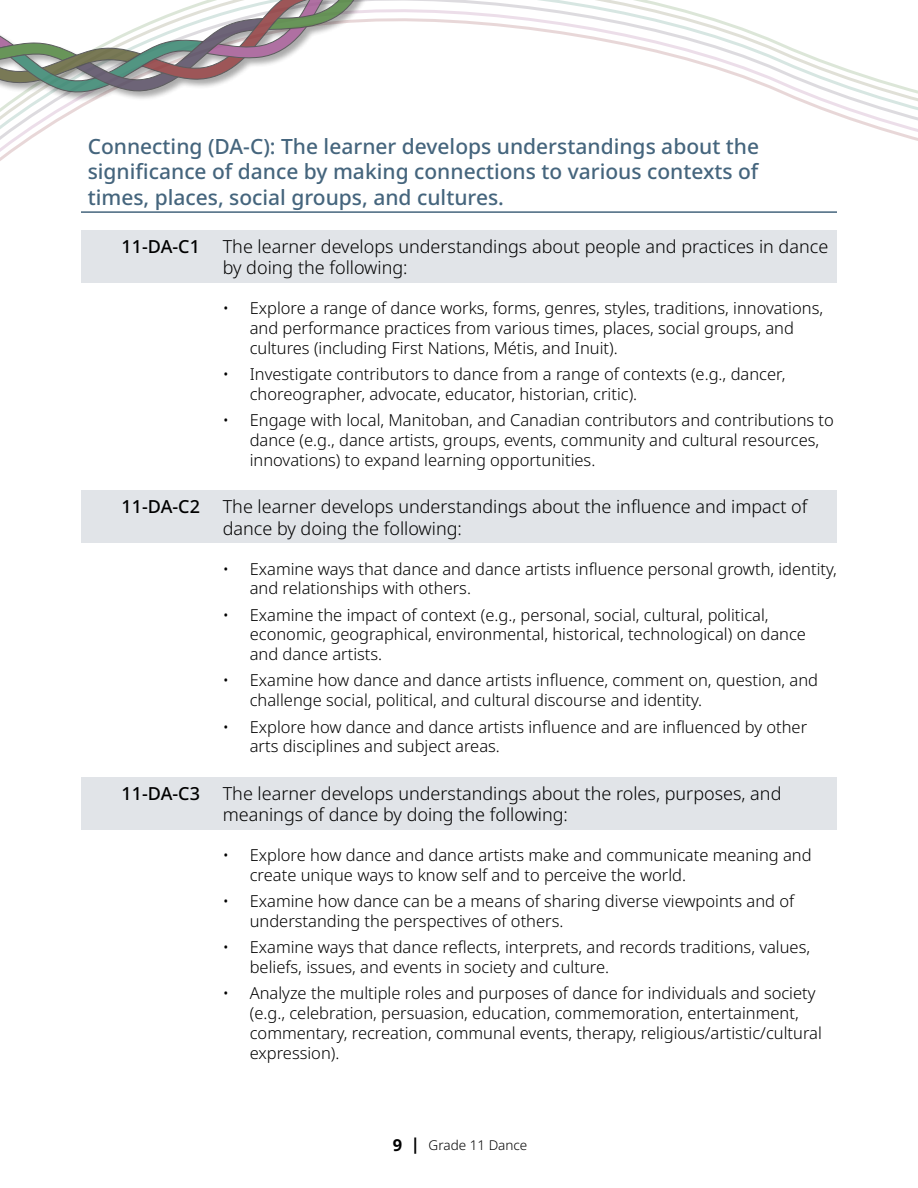
<style>
.page{position:relative;width:918px;height:1188px;background:#fff}
.page>*{position:absolute;margin:0;border:0;box-sizing:border-box;transform-origin:0 0}
.Header_Outcomes{font:500 21px/25.2px "Noto Sans";color:#45657d;text-align:justify}
.GLO_arts{font:300 18px/21.6px "Noto Sans";color:#000}
.GLO_arts-2{font:500 18px "Noto Sans";color:#000}
.t1{font:300 16.5px/19.8px "Noto Sans";color:#000}
.t2{font:300 13.5px "Noto Sans";color:#000}
.s1{font-weight:700;font-size:16.5px}
</style>
<div class="page">
<svg style="left:0;top:0;width:918px;height:161px"></svg>
<div style="left:0;top:0;width:515px;height:102px;background:#000;opacity:.4"></div>
<svg style="left:0;top:0;width:407px;height:96px"></svg>
<hr style="left:81px;top:211px;width:756px;height:2px;background:#45657d">
<div style="left:81px;top:230px;width:756px;height:53px;background:#e1e4e8"></div>
<div style="left:81px;top:491px;width:756px;height:52px;background:#e1e4e8"></div>
<div style="left:81px;top:777px;width:756px;height:53px;background:#e1e4e8"></div>
<h3 class="Header_Outcomes" style="left:88px;top:134px;width:673px">Connecting (DA-C): The learner develops understandings about the significance of dance by making connections to various contexts of times, places, social groups, and cultures.</h3>
<h4 class="GLO_arts-2" style="left:122px;top:233px;width:80px">11-DA-C1</h4>
<h4 class="GLO_arts" style="left:223px;top:236px;width:607px">The learner develops understandings about people and practices in dance by doing the following:</h4>
<p class="t1" style="left:250px;top:299px;width:575px;text-indent:-27px">• Explore a range of dance works, forms, genres, styles, traditions, innovations, and performance practices from various times, places, social groups, and cultures (including First Nations, Métis, and Inuit).</p>
<p class="t1" style="left:250px;top:364px;width:537px;text-indent:-27px">• Investigate contributors to dance from a range of contexts (e.g., dancer, choreographer, advocate, educator, historian, critic).</p>
<p class="t1" style="left:250px;top:411px;width:586px;text-indent:-27px">• Engage with local, Manitoban, and Canadian contributors and contributions to dance (e.g., dance artists, groups, events, community and cultural resources, innovations) to expand learning opportunities.</p>
<h4 class="GLO_arts-2" style="left:122px;top:494px;width:80px">11-DA-C2</h4>
<h4 class="GLO_arts" style="left:223px;top:496px;width:586px">The learner develops understandings about the influence and impact of dance by doing the following:</h4>
<p class="t1" style="left:250px;top:559px;width:589px;text-indent:-27px">• Examine ways that dance and dance artists influence personal growth, identity, and relationships with others.</p>
<p class="t1" style="left:250px;top:605px;width:558px;text-indent:-27px">• Examine the impact of context (e.g., personal, social, cultural, political, economic, geographical, environmental, historical, technological) on dance and dance artists.</p>
<p class="t1" style="left:250px;top:671px;width:570px;text-indent:-27px">• Examine how dance and dance artists influence, comment on, question, and challenge social, political, and cultural discourse and identity.</p>
<p class="t1" style="left:250px;top:717px;width:559px;text-indent:-27px">• Explore how dance and dance artists influence and are influenced by other arts disciplines and subject areas.</p>
<h4 class="GLO_arts-2" style="left:122px;top:781px;width:80px">11-DA-C3</h4>
<h4 class="GLO_arts" style="left:223px;top:783px;width:560px">The learner develops understandings about the roles, purposes, and meanings of dance by doing the following:</h4>
<p class="t1" style="left:250px;top:846px;width:563px;text-indent:-27px">• Explore how dance and dance artists make and communicate meaning and create unique ways to know self and to perceive the world.</p>
<p class="t1" style="left:250px;top:892px;width:546px;text-indent:-27px">• Examine how dance can be a means of sharing diverse viewpoints and of understanding the perspectives of others.</p>
<p class="t1" style="left:250px;top:938px;width:562px;text-indent:-27px">• Examine ways that dance reflects, interprets, and records traditions, values, beliefs, issues, and events in society and culture.</p>
<p class="t1" style="left:250px;top:984px;width:574px;text-indent:-27px">• Analyze the multiple roles and purposes of dance for individuals and society (e.g., celebration, persuasion, education, commemoration, entertainment, commentary, recreation, communal events, therapy, religious/artistic/cultural expression).</p>
<p class="t2" style="left:393px;top:1135px;width:136px"><span class="s1">9 |</span> Grade 11 Dance</p>
</div>
